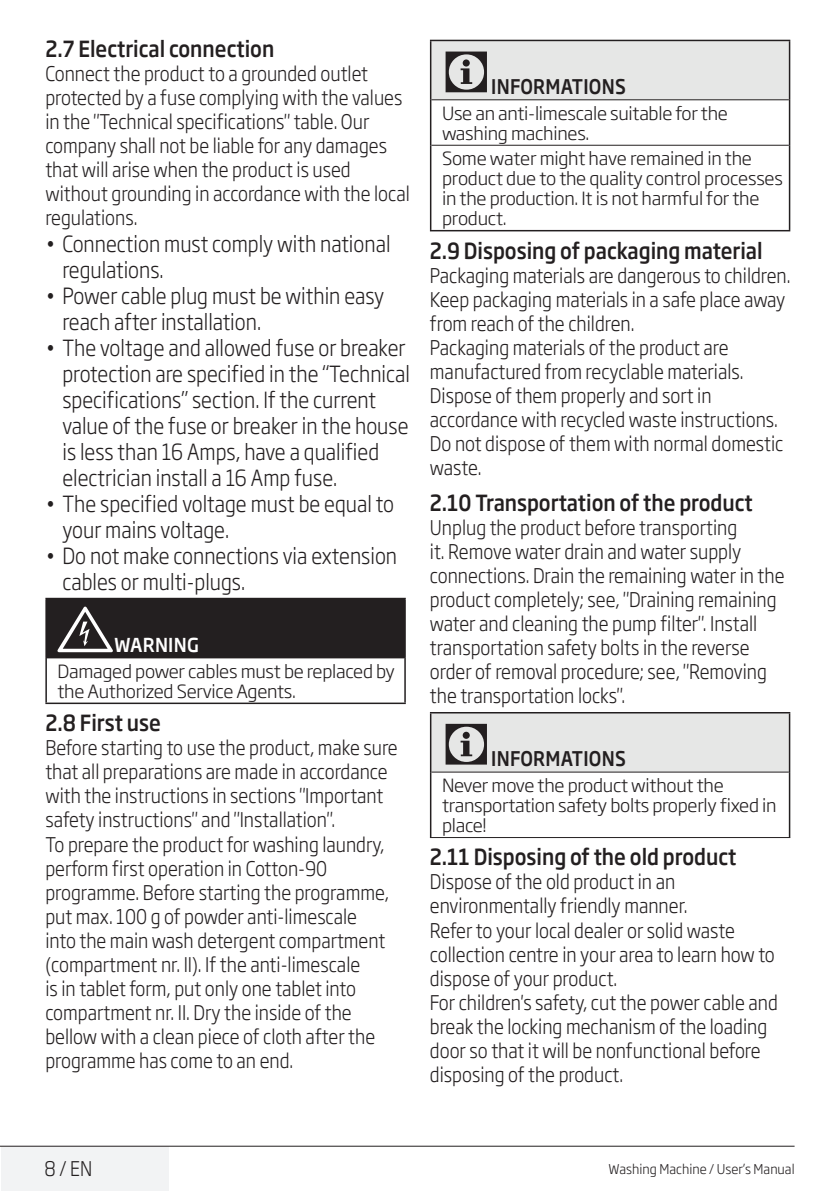
<style>
.page{position:relative;width:840px;height:1191px;background:#fff}
.page>*{position:absolute;margin:0;border:0;box-sizing:border-box;transform-origin:0 0}
.t1{font:60px "ZIWARNUN";color:#231f20}
.t2{font:57px "ZIWARNUN";color:#fff;scale:1.05 1}
.t3{font:300 22px/26px "Soho Gothic Pro";color:#231f20;scale:.88 1}
.t4{font:500 22px "Soho Gothic Pro";color:#231f20;scale:.88 1}
.t5{font:300 20px/24px "Soho Gothic Pro";color:#231f20;scale:.88 1}
.t6{font:500 20px "Soho Gothic Pro";letter-spacing:.015em;color:#231f20;scale:.88 1}
.t7{font:500 19px "Soho Gothic Pro";color:#fff;scale:.93 1}
.t8{font:300 18px/20px "Soho Gothic Pro";letter-spacing:-.015em;color:#231f20}
.t9{font:300 13.4px "Soho Gothic Pro";color:#231f20;scale:.95 1}
</style>
<div class="page">
<div style="left:1px;top:1146px;width:167px;height:45px;background:#f2f3f4"></div>
<hr style="left:0;top:1145px;width:794px;height:1px;background:#231f20">
<div style="left:46px;top:598px;width:359px;height:60px;background:#231f20"></div>
<hr style="left:45px;top:598px;width:360px;height:1px;background:#231f20">
<hr style="left:45px;top:599px;width:2px;height:59px;background:#231f20">
<hr style="left:45px;top:658px;width:2px;height:44px;background:#231f20">
<hr style="left:404px;top:658px;width:1px;height:44px;background:#231f20">
<hr style="left:45px;top:702px;width:360px;height:2px;background:#231f20">
<div style="left:430px;top:40px;width:359px;height:60px;background:#e6e7e6"></div>
<hr style="left:429px;top:40px;width:360px;height:1px;background:#231f20">
<hr style="left:429px;top:41px;width:2px;height:59px;background:#231f20">
<hr style="left:788px;top:41px;width:1px;height:59px;background:#231f20">
<hr style="left:429px;top:100px;width:2px;height:45px;background:#231f20">
<hr style="left:788px;top:100px;width:1px;height:45px;background:#231f20">
<hr style="left:429px;top:145px;width:2px;height:85px;background:#231f20">
<hr style="left:788px;top:145px;width:1px;height:85px;background:#231f20">
<hr style="left:429px;top:230px;width:360px;height:1px;background:#231f20">
<hr style="left:431px;top:99px;width:357px;height:1px;background:#231f20">
<hr style="left:431px;top:145px;width:357px;height:1px;background:#231f20">
<div style="left:430px;top:712px;width:359px;height:60px;background:#e6e7e6"></div>
<hr style="left:429px;top:712px;width:360px;height:1px;background:#231f20">
<hr style="left:429px;top:713px;width:2px;height:59px;background:#231f20">
<hr style="left:788px;top:713px;width:1px;height:59px;background:#231f20">
<hr style="left:429px;top:772px;width:2px;height:65px;background:#231f20">
<hr style="left:788px;top:772px;width:1px;height:65px;background:#231f20">
<hr style="left:429px;top:837px;width:360px;height:1px;background:#231f20">
<hr style="left:431px;top:771px;width:357px;height:1px;background:#231f20">
<p class="t4" style="left:45px;top:32px;width:261px">2.7 Electrical connection</p>
<p class="t5" style="left:45px;top:60px;width:415px">Connect the product to a grounded outlet protected by a fuse complying with the values in the "Technical specifications" table. Our company shall not be liable for any damages that will arise when the product is used without grounding in accordance with the local regulations.</p>
<p class="t3" style="left:62px;top:229px;width:374px;text-indent:-17px">• Connection must comply with national regulations.</p>
<p class="t3" style="left:62px;top:281px;width:367px;text-indent:-17px">• Power cable plug must be within easy reach after installation.</p>
<p class="t3" style="left:62px;top:333px;width:396px;text-indent:-17px">• The voltage and allowed fuse or breaker protection are specified in the “Technical specifications” section. If the current value of the fuse or breaker in the house is less than 16 Amps, have a qualified electrician install a 16 Amp fuse.</p>
<p class="t3" style="left:62px;top:489px;width:378px;text-indent:-17px">• The specified voltage must be equal to your mains voltage.</p>
<p class="t3" style="left:62px;top:541px;width:381px;text-indent:-17px">• Do not make connections via extension cables or multi-plugs.</p>
<h2 class="t2" style="left:57px;top:599px;width:57px">B</h2>
<p class="t7" style="left:114px;top:630px;width:44px">warning</p>
<p class="t8" style="left:57px;top:660px;width:339px">Damaged power cables must be replaced by the Authorized Service Agents.</p>
<p class="t4" style="left:45px;top:706px;width:132px">2.8 First use</p>
<p class="t5" style="left:45px;top:735px;width:401px">Before starting to use the product, make sure that all preparations are made in accordance with the instructions in sections "Important safety instructions" and "Installation".<br>To prepare the product for washing laundry, perform first operation in Cotton-90 programme. Before starting the programme, put max. 100 g of powder anti-limescale<br>into the main wash detergent compartment (compartment nr. II). If the anti-limescale<br>is in tablet form, put only one tablet into compartment nr. II. Dry the inside of the bellow with a clean piece of cloth after the programme has come to an end.</p>
<h1 class="t1" style="left:442px;top:40px;width:53px">C</h1>
<p class="t6" style="left:491px;top:71px;width:139px">InformatIons</p>
<p class="t8" style="left:442px;top:102px;width:287px">Use an anti-limescale suitable for the washing machines.</p>
<p class="t8" style="left:442px;top:147px;width:342px">Some water might have remained in the product due to the quality control processes in the production. It is not harmful for the product.</p>
<p class="t4" style="left:429px;top:233px;width:379px">2.9 Disposing of packaging material</p>
<p class="t5" style="left:429px;top:262px;width:411px">Packaging materials are dangerous to children.<br>Keep packaging materials in a safe place away from reach of the children.<br>Packaging materials of the product are manufactured from recyclable materials.<br>Dispose of them properly and sort in accordance with recycled waste instructions.<br>Do not dispose of them with normal domestic waste.</p>
<p class="t4" style="left:429px;top:486px;width:368px">2.10 Transportation of the product</p>
<p class="t5" style="left:429px;top:515px;width:404px">Unplug the product before transporting<br>it. Remove water drain and water supply connections. Drain the remaining water in the product completely; see, "Draining remaining water and cleaning the pump filter". Install transportation safety bolts in the reverse order of removal procedure; see, "Removing the transportation locks".</p>
<h1 class="t1" style="left:442px;top:712px;width:53px">C</h1>
<p class="t6" style="left:491px;top:743px;width:139px">InformatIons</p>
<p class="t8" style="left:442px;top:774px;width:336px">Never move the product without the transportation safety bolts properly fixed in place!</p>
<p class="t4" style="left:429px;top:839px;width:350px">2.11 Disposing of the old product</p>
<p class="t5" style="left:429px;top:868px;width:396px">Dispose of the old product in an environmentally friendly manner.<br>Refer to your local dealer or solid waste collection centre in your area to learn how to dispose of your product.<br>For children's safety, cut the power cable and break the locking mechanism of the loading door so that it will be nonfunctional before disposing of the product.</p>
<p class="t5" style="left:44px;top:1155px;width:56px">8 / EN</p>
<p class="t9" style="left:608px;top:1158px;width:197px">Washing Machine / User’s Manual</p>
</div>
